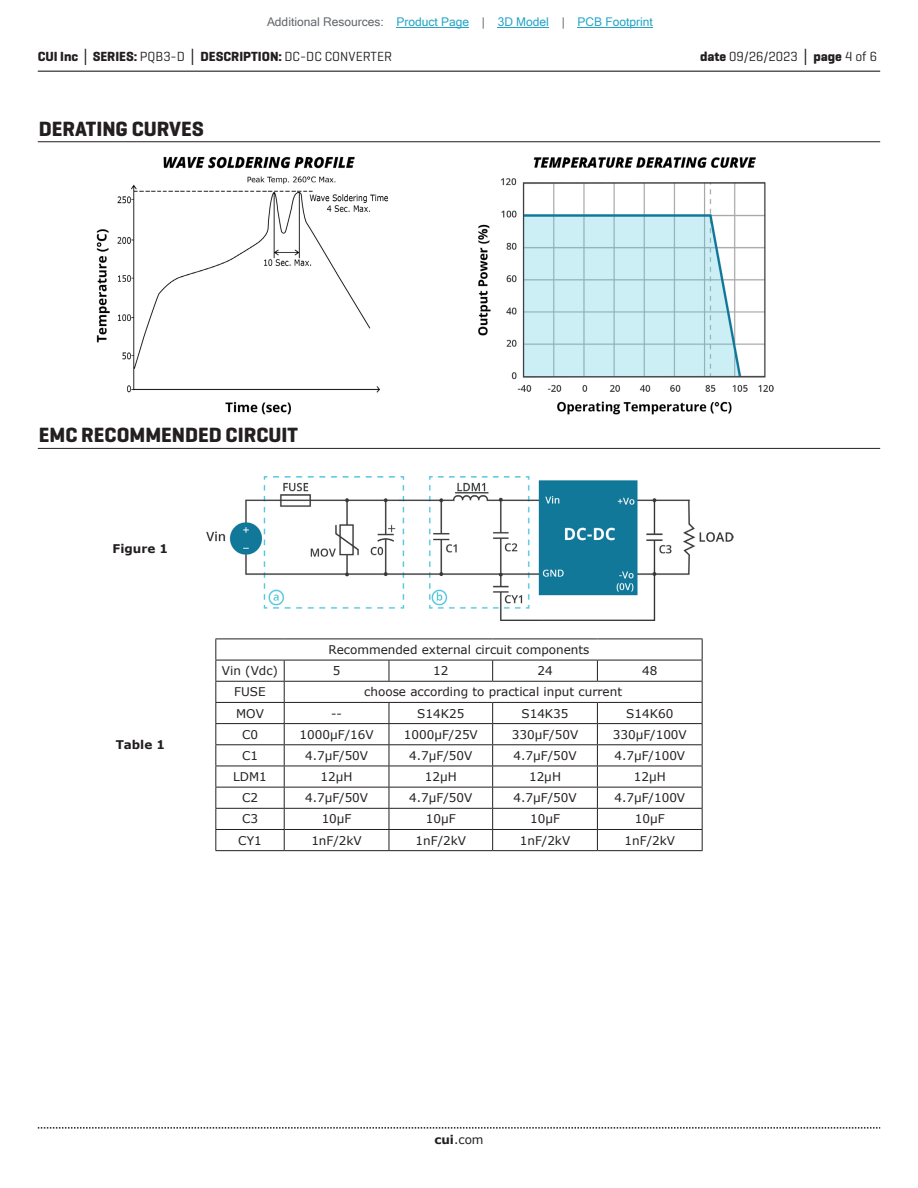
<style>
.page{position:relative;width:918px;height:1188px;background:#fff}
.page>*{position:absolute;margin:0;border:0;box-sizing:border-box;transform-origin:0 0}
.t1{font:700 21px "Geogrotesque";color:#231f20}
.t2{font:700 13.5px "Geogrotesque";color:#231f20}
.t3{font:13.5px "Geogrotesque";color:#231f20}
.t4{font:12px "Verdana";color:#231f20}
.t5{font:12px "Microsoft Sans Serif";color:#23a4c6}
.t6{font:700 12px "Verdana";color:#231f20}
.s1{color:#63676b}
.s2{font-family:"Verdana"}
.s3{font-weight:400}
.s4{font-weight:700}
.s5{font-family:"Verdana";font-weight:700}
</style>
<div class="page">
<hr style="left:38px;top:71px;width:842px;height:1px;background:#231f20">
<svg style="left:38px;top:1127px;width:842px;height:2px"></svg>
<hr style="left:38px;top:448px;width:842px;height:1px;background:#231f20">
<hr style="left:215px;top:639px;width:69px;height:1px;background:#231f20">
<hr style="left:284px;top:639px;width:105px;height:1px;background:#231f20">
<hr style="left:389px;top:639px;width:104px;height:1px;background:#231f20">
<hr style="left:493px;top:639px;width:104px;height:1px;background:#231f20">
<hr style="left:597px;top:639px;width:106px;height:1px;background:#231f20">
<hr style="left:215px;top:660px;width:69px;height:1px;background:#231f20">
<hr style="left:284px;top:660px;width:105px;height:1px;background:#231f20">
<hr style="left:389px;top:660px;width:104px;height:1px;background:#231f20">
<svg style="left:389px;top:660px;width:1px;height:21px"></svg>
<hr style="left:493px;top:660px;width:104px;height:1px;background:#231f20">
<svg style="left:492px;top:660px;width:1px;height:21px"></svg>
<hr style="left:597px;top:660px;width:106px;height:1px;background:#231f20">
<svg style="left:597px;top:660px;width:1px;height:21px"></svg>
<hr style="left:215px;top:681px;width:69px;height:1px;background:#231f20">
<hr style="left:284px;top:681px;width:105px;height:1px;background:#231f20">
<hr style="left:389px;top:681px;width:104px;height:1px;background:#231f20">
<hr style="left:493px;top:681px;width:104px;height:1px;background:#231f20">
<hr style="left:597px;top:681px;width:106px;height:1px;background:#231f20">
<hr style="left:215px;top:702px;width:69px;height:1px;background:#231f20">
<hr style="left:284px;top:702px;width:105px;height:1px;background:#231f20">
<hr style="left:389px;top:702px;width:104px;height:1px;background:#231f20">
<hr style="left:493px;top:702px;width:104px;height:1px;background:#231f20">
<hr style="left:597px;top:702px;width:106px;height:1px;background:#231f20">
<hr style="left:215px;top:723px;width:69px;height:1px;background:#231f20">
<hr style="left:284px;top:723px;width:105px;height:1px;background:#231f20">
<hr style="left:389px;top:723px;width:104px;height:1px;background:#231f20">
<hr style="left:493px;top:723px;width:104px;height:1px;background:#231f20">
<hr style="left:597px;top:723px;width:106px;height:1px;background:#231f20">
<hr style="left:215px;top:744px;width:69px;height:1px;background:#231f20">
<hr style="left:284px;top:744px;width:105px;height:1px;background:#231f20">
<hr style="left:389px;top:744px;width:104px;height:1px;background:#231f20">
<hr style="left:493px;top:744px;width:104px;height:1px;background:#231f20">
<hr style="left:597px;top:744px;width:106px;height:1px;background:#231f20">
<hr style="left:215px;top:766px;width:69px;height:1px;background:#231f20">
<hr style="left:284px;top:766px;width:105px;height:1px;background:#231f20">
<hr style="left:389px;top:766px;width:104px;height:1px;background:#231f20">
<hr style="left:493px;top:766px;width:104px;height:1px;background:#231f20">
<hr style="left:597px;top:766px;width:106px;height:1px;background:#231f20">
<hr style="left:215px;top:787px;width:69px;height:1px;background:#231f20">
<hr style="left:284px;top:787px;width:105px;height:1px;background:#231f20">
<hr style="left:389px;top:787px;width:104px;height:1px;background:#231f20">
<hr style="left:493px;top:787px;width:104px;height:1px;background:#231f20">
<hr style="left:597px;top:787px;width:106px;height:1px;background:#231f20">
<hr style="left:215px;top:808px;width:69px;height:1px;background:#231f20">
<hr style="left:284px;top:808px;width:105px;height:1px;background:#231f20">
<hr style="left:389px;top:808px;width:104px;height:1px;background:#231f20">
<hr style="left:493px;top:808px;width:104px;height:1px;background:#231f20">
<hr style="left:597px;top:808px;width:106px;height:1px;background:#231f20">
<hr style="left:215px;top:829px;width:69px;height:1px;background:#231f20">
<svg style="left:215px;top:639px;width:1px;height:211px"></svg>
<hr style="left:284px;top:829px;width:105px;height:1px;background:#231f20">
<svg style="left:284px;top:660px;width:1px;height:190px"></svg>
<hr style="left:389px;top:829px;width:104px;height:1px;background:#231f20">
<svg style="left:389px;top:703px;width:1px;height:147px"></svg>
<hr style="left:493px;top:829px;width:104px;height:1px;background:#231f20">
<svg style="left:492px;top:703px;width:1px;height:147px"></svg>
<hr style="left:597px;top:829px;width:106px;height:1px;background:#231f20">
<svg style="left:597px;top:703px;width:1px;height:147px"></svg>
<svg style="left:702px;top:639px;width:1px;height:211px"></svg>
<hr style="left:215px;top:850px;width:69px;height:1px;background:#231f20">
<hr style="left:284px;top:850px;width:105px;height:1px;background:#231f20">
<hr style="left:389px;top:850px;width:104px;height:1px;background:#231f20">
<hr style="left:493px;top:850px;width:104px;height:1px;background:#231f20">
<hr style="left:597px;top:850px;width:106px;height:1px;background:#231f20">
<hr style="left:38px;top:141px;width:842px;height:1px;background:#231f20">
<img style="left:478px;top:157px;width:296px;height:258px">
<img style="left:206px;top:477px;width:528px;height:143px">
<img style="left:96px;top:156px;width:293px;height:259px">
<hr style="left:397px;top:27px;width:72px;height:1px;background:#23a4c6">
<hr style="left:498px;top:27px;width:51px;height:1px;background:#23a4c6">
<hr style="left:578px;top:27px;width:75px;height:1px;background:#23a4c6">
<p class="t5" style="left:267px;top:15px;width:387px"><span class="s1">Additional Resources:</span> Product Page <span class="s1">|</span> 3D Model <span class="s1">|</span> PCB Footprint</p>
<p class="t2" style="left:38px;top:48px;width:356px">CUI Inc <span class="s2">│</span> SERIES: <span class="s3">PQB3-D</span> <span class="s2">│</span> DESCRIPTION: <span class="s3">DC-DC CONVERTER</span></p>
<p class="t3" style="left:700px;top:48px;width:179px"><span class="s4">date</span> 09/26/2023 <span class="s5">│</span> <span class="s4">page</span> 4 of 6</p>
<h1 class="t1" style="left:39px;top:116px;width:167px">DERATING CURVES</h1>
<h1 class="t1" style="left:39px;top:422px;width:261px">EMC RECOMMENDED CIRCUIT</h1>
<p class="t6" style="left:113px;top:540px;width:57px">Figure 1</p>
<p class="t6" style="left:116px;top:737px;width:51px">Table 1</p>
<p class="t4" style="left:329px;top:641px;width:262px">Recommended external circuit components</p>
<p class="t4" style="left:222px;top:663px;width:58px">Vin (Vdc)</p>
<p class="t4" style="left:333px;top:663px;width:9px">5</p>
<p class="t4" style="left:433px;top:663px;width:17px">12</p>
<p class="t4" style="left:537px;top:663px;width:17px">24</p>
<p class="t4" style="left:642px;top:663px;width:17px">48</p>
<p class="t4" style="left:234px;top:684px;width:33px">FUSE</p>
<p class="t4" style="left:364px;top:684px;width:259px">choose according to practical input current</p>
<p class="t4" style="left:236px;top:705px;width:29px">MOV</p>
<p class="t4" style="left:331px;top:705px;width:12px">--</p>
<p class="t4" style="left:417px;top:705px;width:49px">S14K25</p>
<p class="t4" style="left:522px;top:705px;width:49px">S14K35</p>
<p class="t4" style="left:626px;top:705px;width:49px">S14K60</p>
<p class="t4" style="left:242px;top:726px;width:18px">C0</p>
<p class="t4" style="left:300px;top:726px;width:76px">1000μF/16V</p>
<p class="t4" style="left:404px;top:726px;width:76px">1000μF/25V</p>
<p class="t4" style="left:512px;top:726px;width:68px">330μF/50V</p>
<p class="t4" style="left:613px;top:726px;width:76px">330μF/100V</p>
<p class="t4" style="left:242px;top:747px;width:18px">C1</p>
<p class="t4" style="left:305px;top:747px;width:65px">4.7μF/50V</p>
<p class="t4" style="left:409px;top:747px;width:65px">4.7μF/50V</p>
<p class="t4" style="left:513px;top:747px;width:65px">4.7μF/50V</p>
<p class="t4" style="left:614px;top:747px;width:72px">4.7μF/100V</p>
<p class="t4" style="left:233px;top:769px;width:35px">LDM1</p>
<p class="t4" style="left:321px;top:769px;width:33px">12μH</p>
<p class="t4" style="left:425px;top:769px;width:33px">12μH</p>
<p class="t4" style="left:529px;top:769px;width:33px">12μH</p>
<p class="t4" style="left:634px;top:769px;width:33px">12μH</p>
<p class="t4" style="left:242px;top:790px;width:18px">C2</p>
<p class="t4" style="left:305px;top:790px;width:65px">4.7μF/50V</p>
<p class="t4" style="left:409px;top:790px;width:65px">4.7μF/50V</p>
<p class="t4" style="left:513px;top:790px;width:65px">4.7μF/50V</p>
<p class="t4" style="left:614px;top:790px;width:72px">4.7μF/100V</p>
<p class="t4" style="left:242px;top:811px;width:18px">C3</p>
<p class="t4" style="left:322px;top:811px;width:31px">10μF</p>
<p class="t4" style="left:426px;top:811px;width:31px">10μF</p>
<p class="t4" style="left:530px;top:811px;width:31px">10μF</p>
<p class="t4" style="left:635px;top:811px;width:31px">10μF</p>
<p class="t4" style="left:238px;top:832px;width:25px">CY1</p>
<p class="t4" style="left:311px;top:832px;width:52px">1nF/2kV</p>
<p class="t4" style="left:416px;top:832px;width:52px">1nF/2kV</p>
<p class="t4" style="left:520px;top:832px;width:52px">1nF/2kV</p>
<p class="t4" style="left:625px;top:832px;width:52px">1nF/2kV</p>
<p class="t4" style="left:434px;top:1131px;width:51px"><span class="s4">cui</span>.com</p>
</div>
